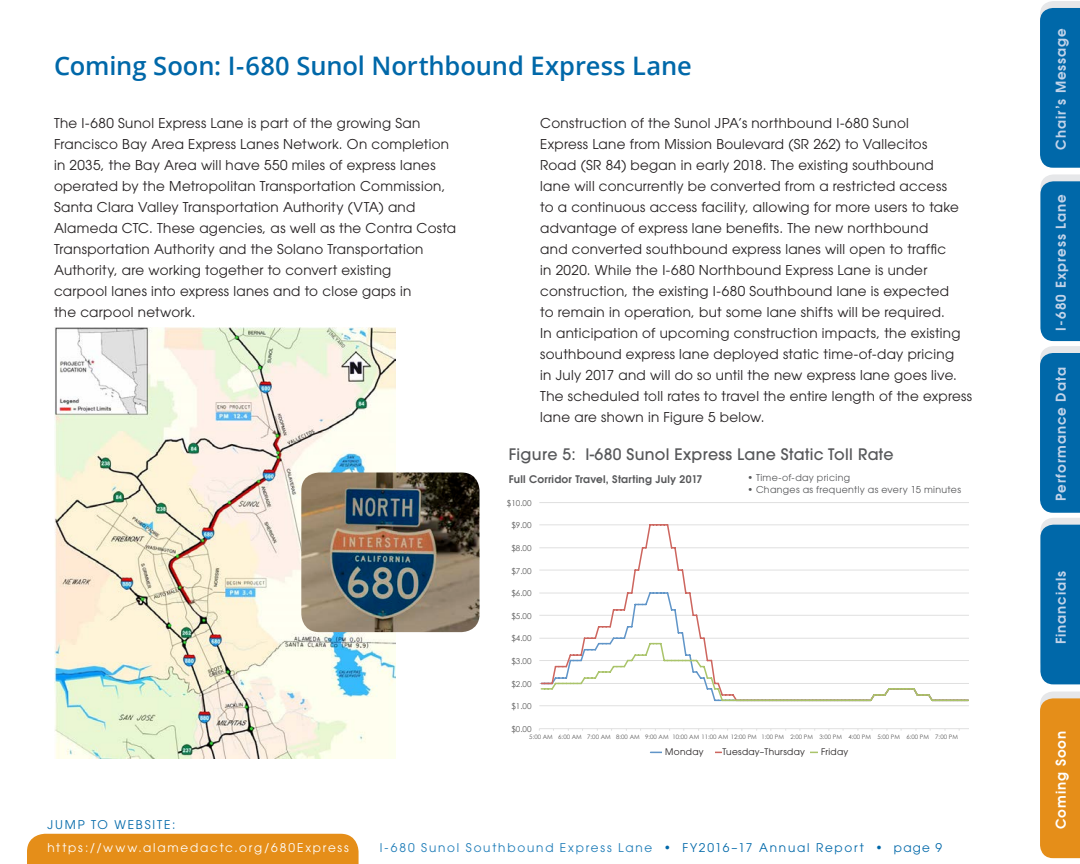
<style>
.page{position:relative;width:1080px;height:864px;background:#fff}
.page>*{position:absolute;margin:0;border:0;box-sizing:border-box;transform-origin:0 0}
.subhead1{font:600 25.5px "Open Sans";letter-spacing:-.005em;color:#0068a9}
.Figure_titles{font:500 15.75px "Avant Garde";letter-spacing:.02em;color:#57585a}
.av_garde_body_9_14{font:13.5px/21px "Avant Garde";letter-spacing:.02em;color:#231f20}
.av_garde_body_9_14-2{font:600 13.5px "Avant Garde";letter-spacing:.075em;color:#c2d3e9}
.av_garde_body_9_14-3{font:600 13.5px "Avant Garde";letter-spacing:.075em;color:#fff}
.t1{font:12px "Avant Garde";letter-spacing:.15em;color:#1c7bb7}
.t2{font:12px "Avant Garde";letter-spacing:.15em;color:#fff}
.t3{font:12px "Avant Garde";letter-spacing:.15em;color:#0068a9}
.av_garde_body_9_14-4{font:600 10.5px "Avant Garde";letter-spacing:.025em;color:#57585a}
.av_garde_body_9_14-5{font:9.45px "Avant Garde";letter-spacing:.035em;color:#57585a}
.av_garde_body_9_14-6{font:9px "Avant Garde";letter-spacing:.035em;color:#231f20}
.t4{font:8.1px "Century Gothic";color:#595959}
.t5{font:6.15px "Century Gothic";color:#595959}
.s1{color:#0068a9}
</style>
<div class="page">
<div style="left:1040px;top:1px;width:40px;height:167px;background:#0068a9"></div>
<svg style="left:1040px;top:174px;width:40px;height:510px;background:#1a77b1"></svg>
<div style="left:27px;top:834px;width:332px;height:30px;background:#e58e19"></div>
<div style="left:1040px;top:692px;width:40px;height:166px;background:#e58e19"></div>
<img style="left:54px;top:328px;width:341px;height:430px">
<hr style="left:539px;top:705px;width:430px;height:1px;background:#e0e0e0">
<hr style="left:539px;top:683px;width:430px;height:1px;background:#e0e0e0">
<hr style="left:539px;top:660px;width:430px;height:1px;background:#e0e0e0">
<hr style="left:539px;top:638px;width:430px;height:1px;background:#e0e0e0">
<hr style="left:539px;top:615px;width:430px;height:1px;background:#e0e0e0">
<hr style="left:539px;top:593px;width:430px;height:1px;background:#e0e0e0">
<hr style="left:539px;top:570px;width:430px;height:1px;background:#e0e0e0">
<hr style="left:539px;top:547px;width:430px;height:1px;background:#e0e0e0">
<hr style="left:539px;top:525px;width:430px;height:1px;background:#e0e0e0">
<hr style="left:539px;top:502px;width:430px;height:1px;background:#e0e0e0">
<hr style="left:539px;top:728px;width:430px;height:1px;background:#e0e0e0">
<svg style="left:540px;top:524px;width:429px;height:118px"></svg>
<svg style="left:540px;top:642px;width:429px;height:60px"></svg>
<img style="left:301px;top:472px;width:179px;height:160px">
<p class="subhead1" style="left:54px;top:48px;width:639px">Coming Soon: I-680 Sunol Northbound Express Lane</p>
<p class="av_garde_body_9_14" style="left:54px;top:113px;width:404px">The I-680 Sunol Express Lane is part of the growing San Francisco Bay Area Express Lanes Network. On completion in 2035, the Bay Area will have 550 miles of express lanes operated by the Metropolitan Transportation Commission, Santa Clara Valley Transportation Authority (VTA) and Alameda CTC. These agencies, as well as the Contra Costa Transportation Authority and the Solano Transportation Authority, are working together to convert existing<br>carpool lanes into express lanes and to close gaps in<br>the carpool network.</p>
<p class="av_garde_body_9_14" style="left:540px;top:113px;width:433px">Construction of the Sunol JPA’s northbound I-680 Sunol<br>Express Lane from Mission Boulevard (SR 262) to Vallecitos<br>Road (SR 84) began in early 2018. The existing southbound<br>lane will concurrently be converted from a restricted access<br>to a continuous access facility, allowing for more users to take advantage of express lane benefits. The new northbound<br>and converted southbound express lanes will open to traffic<br>in 2020. While the I-680 Northbound Express Lane is under construction, the existing I-680 Southbound lane is expected<br>to remain in operation, but some lane shifts will be required.<br>In anticipation of upcoming construction impacts, the existing southbound express lane deployed static time-of-day pricing<br>in July 2017 and will do so until the new express lane goes live.<br>The scheduled toll rates to travel the entire length of the express lane are shown in Figure 5 below.</p>
<p class="Figure_titles" style="left:509px;top:444px;width:387px">Figure 5: I-680 Sunol Express Lane Static Toll Rate</p>
<p class="av_garde_body_9_14-4" style="left:509px;top:472px;width:195px">Full Corridor Travel, Starting July 2017</p>
<p class="av_garde_body_9_14-5" style="left:747px;top:472px;width:104px">• Time-of-day pricing</p>
<p class="av_garde_body_9_14-5" style="left:747px;top:484px;width:215px">• Changes as frequently as every 15 minutes</p>
<p class="t4" style="left:507px;top:498px;width:26px">$10.00</p>
<p class="t4" style="left:511px;top:521px;width:22px">$9.00</p>
<p class="t4" style="left:511px;top:543px;width:22px">$8.00</p>
<p class="t4" style="left:511px;top:566px;width:22px">$7.00</p>
<p class="t4" style="left:511px;top:588px;width:22px">$6.00</p>
<p class="t4" style="left:511px;top:611px;width:22px">$5.00</p>
<p class="t4" style="left:511px;top:634px;width:22px">$4.00</p>
<p class="t4" style="left:511px;top:656px;width:22px">$3.00</p>
<p class="t4" style="left:511px;top:679px;width:22px">$2.00</p>
<p class="t4" style="left:511px;top:701px;width:22px">$1.00</p>
<p class="t3" style="left:48px;top:818px;width:130px">JUMP TO WEBSITE:</p>
<p class="t4" style="left:511px;top:724px;width:22px">$0.00</p>
<p class="t5" style="left:529px;top:733px;width:430px">5:00 AM 6:00 AM 7:00 AM 8:00 AM 9:00 AM 10:00 AM 11:00 AM 12:00 PM 1:00 PM 2:00 PM 3:00 PM 4:00 PM 5:00 PM 6:00 PM 7:00 PM</p>
<p class="t4" style="left:665px;top:748px;width:35px">Monday</p>
<p class="t4" style="left:723px;top:748px;width:73px">Tuesday- Thursday</p>
<p class="t4" style="left:819px;top:748px;width:25px">Friday</p>
<p class="av_garde_body_9_14-6" style="left:665px;top:747px;width:40px">Monday</p>
<p class="av_garde_body_9_14-6" style="left:723px;top:746px;width:84px">Tuesday–Thursday</p>
<p class="av_garde_body_9_14-6" style="left:821px;top:747px;width:29px">Friday</p>
<p class="t2" style="left:47px;top:840px;width:303px">https://www.alamedactc.org/680Express</p>
<p class="t1" style="left:380px;top:840px;width:564px">I-680 Sunol Southbound Express Lane <span class="s1">• FY2016–17 Annual Report • page 9</span></p>
<p class="av_garde_body_9_14-2" style="left:1052px;top:150px;width:123px;rotate:-90deg">Chair’s Message</p>
<p class="av_garde_body_9_14-2" style="left:1052px;top:331px;width:138px;rotate:-90deg">I-680 Express Lane</p>
<p class="av_garde_body_9_14-2" style="left:1052px;top:501px;width:135px;rotate:-90deg">Performance Data</p>
<p class="av_garde_body_9_14-2" style="left:1052px;top:644px;width:75px;rotate:-90deg">Financials</p>
<p class="av_garde_body_9_14-3" style="left:1052px;top:829px;width:100px;rotate:-90deg">Coming Soon</p>
</div>
